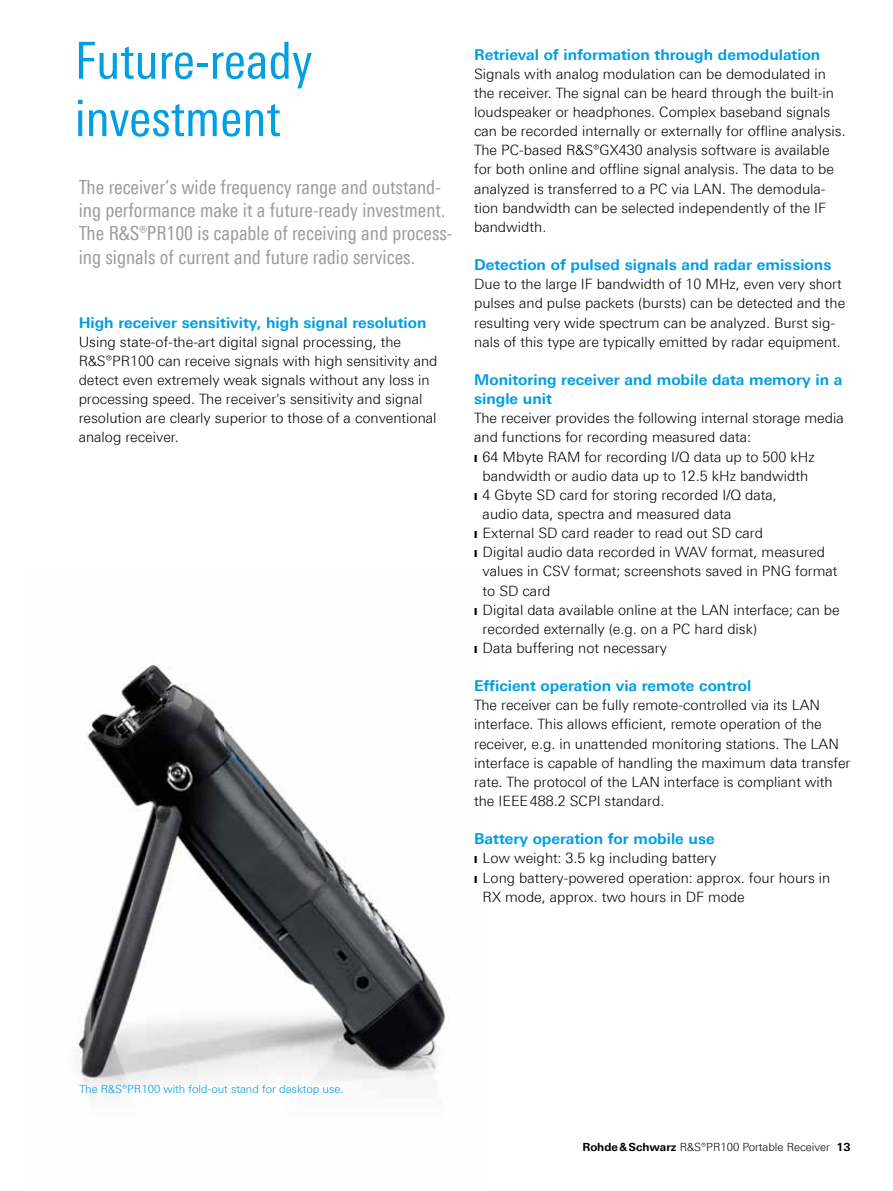
<style>
.page{position:relative;width:893px;height:1191px;background:#fff}
.page>*{position:absolute;margin:0;border:0;box-sizing:border-box;transform-origin:0 0}
.t1{font:51px/57.4px "Linotype Univers 420 Cn";color:#009ee3}
.t2{font:19.5px/23.4px "Linotype Univers 420 Cn";color:#9c9c9d}
.t3{font:700 15px/19.2px "Linotype Univers 630";color:#009ee3}
.t4{font:300 14.25px/19.2px "Linotype Univers 330";color:#000}
.t5{font:300 11.25px "Linotype Univers 330";color:#009ee3}
.t6{font:300 11.25px "Linotype Univers 330";color:#000}
.s1{font-family:"Linotype Univers 630";font-weight:700}
</style>
<div class="page">
<img style="left:77px;top:664px;width:372px;height:436px">
<h1 class="t1" style="left:75px;top:32px;width:239px">Future-ready investment</h1>
<h2 class="t2" style="left:79px;top:175px;width:375px">The receiver’s wide frequency range and outstand&shy;ing performance make it a future-ready investment.<br>The R&amp;S®PR100 is capable of receiving and process&shy;ing signals of current and future radio services.</h2>
<p class="t3" style="left:79px;top:312px;width:349px">High receiver sensitivity, high signal resolution</p>
<p class="t4" style="left:79px;top:332px;width:360px">Using state-of-the-art digital signal processing, the R&amp;S®PR100 can receive signals with high sensitivity and detect even extremely weak signals without any loss in processing speed. The receiver's sensitivity and signal resolution are clearly superior to those of a conventional analog receiver.</p>
<p class="t3" style="left:474px;top:44px;width:348px">Retrieval of information through demodulation</p>
<p class="t4" style="left:474px;top:64px;width:373px">Signals with analog modulation can be demodulated in the receiver. The signal can be heard through the built-in loudspeaker or headphones. Complex baseband signals can be recorded internally or externally for offline analysis.<br>The PC-based R&amp;S®GX430 analysis software is available for both online and offline signal analysis. The data to be analyzed is transferred to a PC via LAN. The demodula&shy;tion bandwidth can be selected independently of the IF bandwidth.</p>
<p class="t3" style="left:474px;top:255px;width:359px">Detection of pulsed signals and radar emissions</p>
<p class="t4" style="left:474px;top:274px;width:373px">Due to the large IF bandwidth of 10 MHz, even very short pulses and pulse packets (bursts) can be detected and the resulting very wide spectrum can be analyzed. Burst sig&shy;nals of this type are typically emitted by radar equipment.</p>
<p class="t3" style="left:474px;top:370px;width:370px">Monitoring receiver and mobile data memory in a single unit</p>
<p class="t4" style="left:474px;top:408px;width:371px">The receiver provides the following internal storage media</p>
<p class="t4" style="left:474px;top:427px;width:278px">and functions for recording measured data:</p>
<p class="t4" style="left:474px;top:447px;width:342px">❙ 64 Mbyte RAM for recording I/Q data up to 500 kHz</p>
<p class="t4" style="left:483px;top:466px;width:327px">bandwidth or audio data up to 12.5 kHz bandwidth</p>
<p class="t4" style="left:474px;top:485px;width:304px">❙ 4 Gbyte SD card for storing recorded I/Q data,</p>
<p class="t4" style="left:483px;top:504px;width:250px">audio data, spectra and measured data</p>
<p class="t4" style="left:474px;top:523px;width:290px">❙ External SD card reader to read out SD card</p>
<p class="t4" style="left:474px;top:542px;width:352px">❙ Digital audio data recorded in WAV format, measured</p>
<p class="t4" style="left:483px;top:561px;width:356px">values in CSV format; screenshots saved in PNG format</p>
<p class="t4" style="left:483px;top:581px;width:69px">to SD card</p>
<p class="t4" style="left:474px;top:600px;width:367px">❙ Digital data available online at the LAN interface; can be</p>
<p class="t4" style="left:483px;top:619px;width:276px">recorded externally (e.g. on a PC hard disk)</p>
<p class="t4" style="left:474px;top:638px;width:194px">❙ Data buffering not necessary</p>
<p class="t3" style="left:474px;top:676px;width:279px">Efficient operation via remote control</p>
<p class="t4" style="left:474px;top:695px;width:378px">The receiver can be fully remote-controlled via its LAN interface. This allows efficient, remote operation of the receiver, e.g. in unattended monitoring stations. The LAN interface is capable of handling the maximum data transfer rate. The protocol of the LAN interface is compliant with the IEEE488.2 SCPI standard.</p>
<p class="t3" style="left:474px;top:829px;width:242px">Battery operation for mobile use</p>
<p class="t4" style="left:474px;top:848px;width:244px">❙ Low weight: 3.5 kg including battery</p>
<p class="t4" style="left:474px;top:867px;width:358px">❙ Long battery-powered operation: approx. four hours in</p>
<p class="t4" style="left:483px;top:887px;width:264px">RX mode, approx. two hours in DF mode</p>
<p class="t5" style="left:80px;top:1082px;width:265px">The R&amp;S®PR100 with fold-out stand for desktop use.</p>
<p class="t6" style="left:582px;top:1140px;width:270px"><span class="s1">Rohde&amp;Schwarz</span> R&amp;S®PR100 Portable Receiver <span class="s1">13</span></p>
</div>
